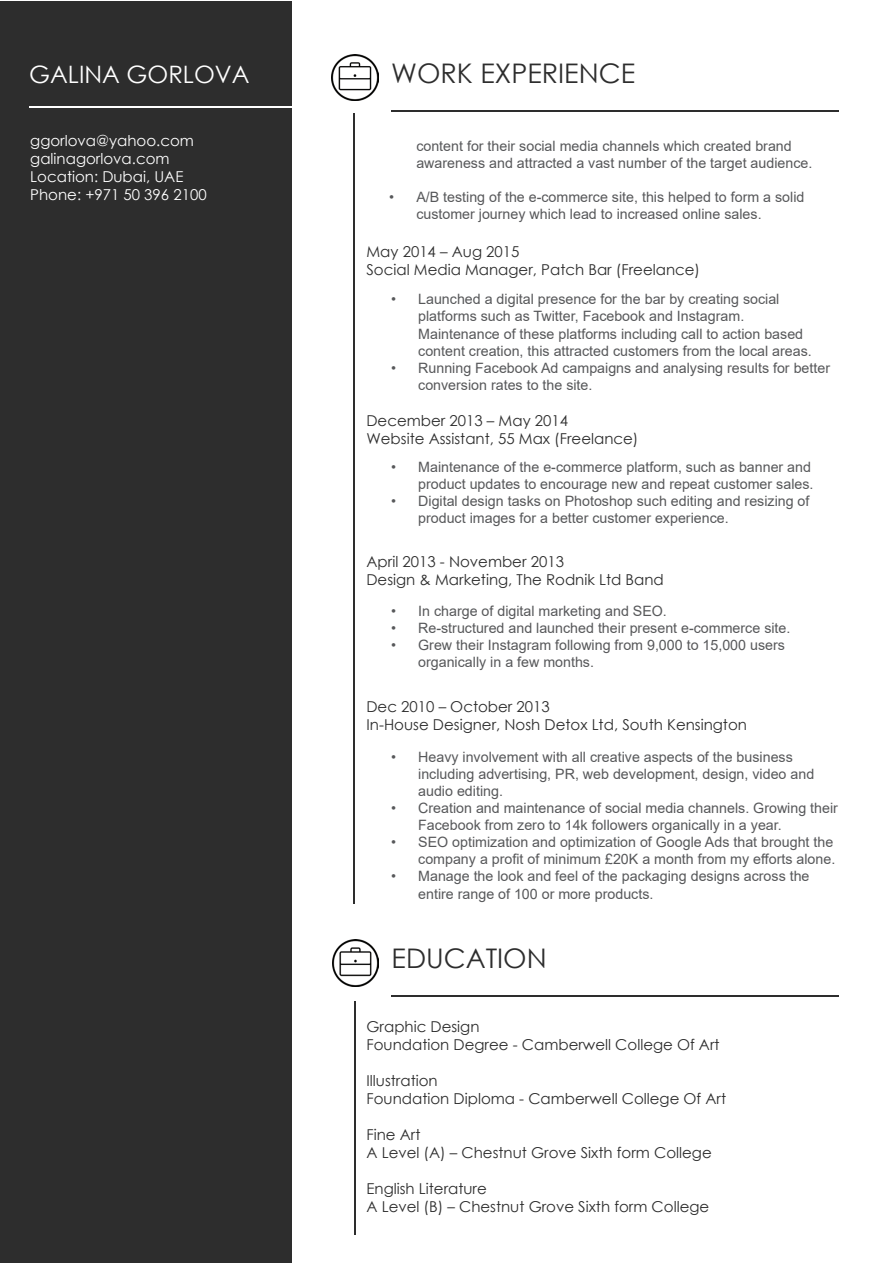
<style>
.page{position:relative;width:893px;height:1263px;background:#fff}
.page>*{position:absolute;margin:0;border:0;box-sizing:border-box;transform-origin:0 0}
.t1{font:27px "Century Gothic";color:#2d2d2d}
.t2{font:24px "Century Gothic";color:#fff}
.t3{font:15px/18px "Century Gothic";color:#2d2d2d}
.t4{font:15px "Century Gothic";color:#fff}
.t5{font:14.25px/17.1px "Arial";color:#57585a}
</style>
<div class="page">
<div style="left:0;top:1px;width:291px;height:1262px;background:#2d2d2d"></div>
<hr style="left:29px;top:107px;width:262px;height:1px;background:#fff">
<hr style="left:354px;top:113px;width:1px;height:791px;background:#2d2d2d">
<img style="left:332px;top:54px;width:46px;height:46px">
<hr style="left:391px;top:110px;width:448px;height:1px;background:#2d2d2d">
<img style="left:332px;top:940px;width:46px;height:46px">
<hr style="left:392px;top:996px;width:447px;height:1px;background:#2d2d2d">
<hr style="left:354px;top:1001px;width:1px;height:233px;background:#2d2d2d">
<p class="t2" style="left:29px;top:58px;width:222px">GALINA GORLOVA</p>
<p class="t1" style="left:391px;top:54px;width:245px">WORK EXPERIENCE</p>
<p class="t4" style="left:30px;top:130px;width:165px">ggorlova@yahoo.com</p>
<p class="t4" style="left:30px;top:148px;width:141px">galinagorlova.com</p>
<p class="t4" style="left:30px;top:166px;width:155px">Location: Dubai, UAE</p>
<p class="t4" style="left:30px;top:184px;width:178px">Phone: +971 50 396 2100</p>
<p class="t5" style="left:416px;top:137px;width:398px;text-indent:-27px">• content for their social media channels which created brand awareness and attracted a vast number of the target audience.</p>
<p class="t5" style="left:416px;top:188px;width:390px;text-indent:-27px">• A/B testing of the e-commerce site, this helped to form a solid customer journey which lead to increased online sales.</p>
<p class="t3" style="left:366px;top:243px;width:154px">May 2014 – Aug 2015</p>
<p class="t3" style="left:366px;top:261px;width:335px">Social Media Manager, Patch Bar (Freelance)</p>
<p class="t5" style="left:418px;top:291px;width:395px;text-indent:-27px">• Launched a digital presence for the bar by creating social platforms such as Twitter, Facebook and Instagram.<br>Maintenance of these platforms including call to action based content creation, this attracted customers from the local areas.</p>
<p class="t5" style="left:418px;top:359px;width:413px;text-indent:-27px">• Running Facebook Ad campaigns and analysing results for better conversion rates to the site.</p>
<p class="t3" style="left:366px;top:411px;width:203px">December 2013 – May 2014</p>
<p class="t3" style="left:366px;top:429px;width:273px">Website Assistant, 55 Max (Freelance)</p>
<p class="t5" style="left:391px;top:458px;width:424px;text-align:right">• Maintenance of the e-commerce platform, such as banner and product updates to encourage new and repeat customer sales.</p>
<p class="t5" style="left:418px;top:492px;width:393px;text-indent:-27px">• Digital design tasks on Photoshop such editing and resizing of product images for a better customer experience.</p>
<p class="t3" style="left:366px;top:553px;width:199px">April 2013 - November 2013</p>
<p class="t3" style="left:366px;top:571px;width:299px">Design &amp; Marketing, The Rodnik Ltd Band</p>
<p class="t5" style="left:391px;top:602px;width:277px">• In charge of digital marketing and SEO.</p>
<p class="t5" style="left:391px;top:619px;width:401px">• Re-structured and launched their present e-commerce site.</p>
<p class="t5" style="left:418px;top:637px;width:368px;text-indent:-27px">• Grew their Instagram following from 9,000 to 15,000 users organically in a few months.</p>
<p class="t3" style="left:366px;top:697px;width:185px">Dec 2010 – October 2013</p>
<p class="t3" style="left:366px;top:715px;width:382px">In-House Designer, Nosh Detox Ltd, South Kensington</p>
<p class="t5" style="left:418px;top:748px;width:398px;text-indent:-27px">• Heavy involvement with all creative aspects of the business including advertising, PR, web development, design, video and audio editing.</p>
<p class="t5" style="left:418px;top:799px;width:421px;text-indent:-27px">• Creation and maintenance of social media channels. Growing their<br>Facebook from zero to 14k followers organically in a year.</p>
<p class="t5" style="left:391px;top:834px;width:446px;text-align:right">• SEO optimization and optimization of Google Ads that brought the company a profit of minimum £20K a month from my efforts alone.</p>
<p class="t5" style="left:418px;top:868px;width:393px;text-indent:-27px">• Manage the look and feel of the packaging designs across the entire range of 100 or more products.</p>
<p class="t1" style="left:392px;top:940px;width:157px">EDUCATION</p>
<p class="t3" style="left:366px;top:1017px;width:355px">Graphic Design<br>Foundation Degree - Camberwell College Of Art</p>
<p class="t3" style="left:366px;top:1071px;width:361px">Illustration<br>Foundation Diploma - Camberwell College Of Art</p>
<p class="t3" style="left:366px;top:1125px;width:347px">Fine Art<br>A Level (A) – Chestnut Grove Sixth form College</p>
<p class="t3" style="left:366px;top:1179px;width:344px">English Literature<br>A Level (B) – Chestnut Grove Sixth form College</p>
</div>
